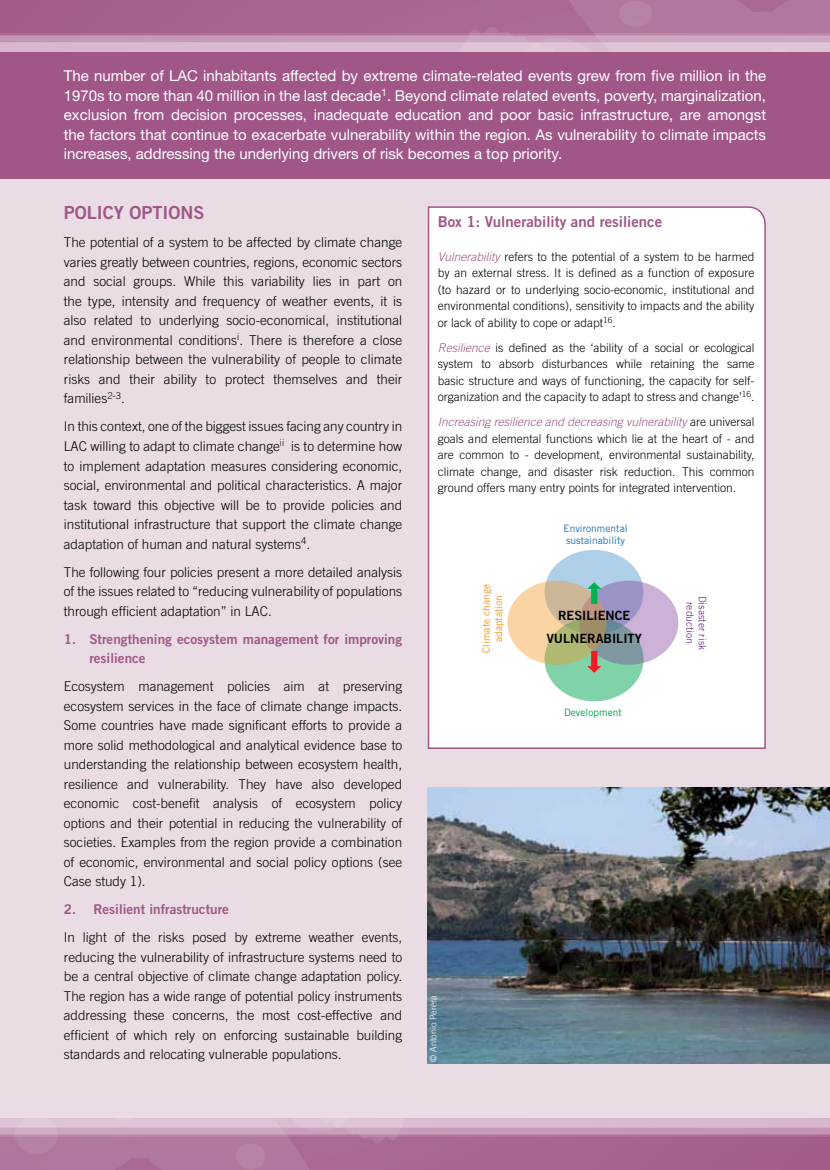
<style>
.page{position:relative;width:830px;height:1170px;background:#fff}
.page>*{position:absolute;margin:0;border:0;box-sizing:border-box;transform-origin:0 0}
.t1{font:18px "Trade Gothic LT Std Bd 2";color:#a05787}
.t2{font:15px/19.5px "Helvetica Neue LT Std";color:#fff;text-align:justify}
.t3{font:15px "Trade Gothic LT Std Bd 2";color:#a05787}
.t4{font:300 13.5px/19.5px "Trade Gothic LT Std";color:#000;text-align:justify}
.t5{font:13.5px/19.5px "Trade Gothic LT Std Bd 2";color:#a05787}
.t6{font:12.75px/23px "Trade Gothic LT Std Bd 2";color:#000;text-align:center}
.t7{font:300 12px/16.5px "Trade Gothic LT Std";color:#000;text-align:justify}
.t8{font:10.2px/12.3px "Trade Gothic LT Std";color:#1c75bc}
.t9{font:10.2px/12.3px "Trade Gothic LT Std";color:#f7941e;text-align:center}
.t10{font:10.2px/12.3px "Trade Gothic LT Std";color:#7f3f98;text-align:center}
.t11{font:10.2px "Trade Gothic LT Std";color:#00a651}
.t12{font:300 9px "Trade Gothic LT Std";color:#fff}
.s1{font-style:italic;color:#a05787}
</style>
<div class="page">
<div style="left:0;top:179px;width:829px;height:939px;background:#e9dce4"></div>
<div style="left:0;top:0;width:829px;height:179px;background:#a05787"></div>
<div style="left:427px;top:206px;width:339px;height:543px;background:#fff"></div>
<div style="left:544px;top:550px;width:99px;height:84px;background:#afcee7;border-radius:50%"></div>
<div style="left:544px;top:617px;width:99px;height:84px;background:#80d2a8;border-radius:50%"></div>
<svg style="left:579px;top:580px;width:99px;height:84px;background:#a9a2c3"></svg>
<svg style="left:507px;top:580px;width:99px;height:84px;background:#d4be90"></svg>
<svg style="left:586px;top:582px;width:15px;height:22px"></svg>
<svg style="left:586px;top:651px;width:15px;height:21px"></svg>
<svg style="left:0;top:1136px;width:829px;height:34px;background:#aa6c94"></svg>
<svg style="left:0;top:1118px;width:829px;height:18px;background:#d2adc6"></svg>
<svg style="left:0;top:0;width:829px;height:52px"></svg>
<svg style="left:0;top:33px;width:829px;height:18px;background:#cfa8c3"></svg>
<img style="left:427px;top:787px;width:402px;height:276px">
<p class="t2" style="left:64px;top:66px;width:703px">The number of LAC inhabitants affected by extreme climate-related events grew from five million in the 1970s to more than 40 million in the last decade<sup>1</sup>. Beyond climate related events, poverty, marginalization, exclusion from decision processes, inadequate education and poor basic infrastructure, are amongst the factors that continue to exacerbate vulnerability within the region. As vulnerability to climate impacts increases, addressing the underlying drivers of risk becomes a top priority.</p>
<h1 class="t1" style="left:64px;top:202px;width:140px">Policy optionS</h1>
<p class="t4" style="left:64px;top:232px;width:340px">The potential of a system to be affected by climate change varies greatly between countries, regions, economic sectors and social groups. While this variability lies in part on the type, intensity and frequency of weather events, it is also related to underlying socio-economical, institutional and environmental conditions<sup>i</sup>. There is therefore a close relationship between the vulnerability of people to climate risks and their ability to protect themselves and their families<sup>2-3</sup>.</p>
<p class="t4" style="left:64px;top:416px;width:340px">In this context, one of the biggest issues facing any country in LAC willing to adapt to climate change<sup>ii</sup> is to determine how to implement adaptation measures considering economic, social, environmental and political characteristics. A major task toward this objective will be to provide policies and institutional infrastructure that support the climate change adaptation of human and natural systems<sup>4</sup>.</p>
<p class="t4" style="left:64px;top:561px;width:340px">The following four policies present a more detailed analysis of the issues related to “reducing vulnerability of populations through efficient adaptation” in LAC.</p>
<p class="t5" style="left:89px;top:628px;width:314px;text-indent:-26px">1. Strengthening ecosystem management for improving resilience</p>
<p class="t4" style="left:64px;top:676px;width:340px">Ecosystem management policies aim at preserving ecosystem services in the face of climate change impacts.<br>Some countries have made significant efforts to provide a more solid methodological and analytical evidence base to understanding the relationship between ecosystem health, resilience and vulnerability. They have also developed economic cost-benefit analysis of ecosystem policy options and their potential in reducing the vulnerability of societies. Examples from the region provide a combination of economic, environmental and social policy options (see Case study 1).</p>
<p class="t5" style="left:64px;top:899px;width:166px">2. Resilient infrastructure</p>
<p class="t4" style="left:64px;top:927px;width:340px">In light of the risks posed by extreme weather events, reducing the vulnerability of infrastructure systems need to be a central objective of climate change adaptation policy.<br>The region has a wide range of potential policy instruments addressing these concerns, the most cost-effective and efficient of which rely on enforcing sustainable building standards and relocating vulnerable populations.</p>
<p class="t3" style="left:437px;top:212px;width:226px">Box 1: Vulnerability and resilience</p>
<p class="t7" style="left:437px;top:248px;width:318px"><span class="s1">Vulnerability</span> refers to the potential of a system to be harmed by an external stress. It is defined as a function of exposure (to hazard or to underlying socio-economic, institutional and environmental conditions), sensitivity to impacts and the ability or lack of ability to cope or adapt<sup>16</sup>.</p>
<p class="t7" style="left:437px;top:339px;width:318px"><span class="s1">Resilience</span> is defined as the ‘ability of a social or ecological system to absorb disturbances while retaining the same basic structure and ways of functioning, the capacity for self&shy;organization and the capacity to adapt to stress and change’<sup>16</sup>.</p>
<p class="t7" style="left:437px;top:413px;width:318px"><span class="s1">Increasing resilience and decreasing vulnerability</span> are universal goals and elemental functions which lie at the heart of - and are common to - development, environmental sustainability, climate change, and disaster risk reduction. This common ground offers many entry points for integrated intervention.</p>
<p class="t9" style="left:479px;top:653px;width:70px;rotate:-90deg">Climate change adaptation</p>
<p class="t8" style="left:563px;top:522px;width:66px">Environmental sustainability</p>
<p class="t6" style="left:546px;top:603px;width:97px">RESILIENCE<br>VULNERABILITY</p>
<p class="t11" style="left:563px;top:706px;width:59px">Development</p>
<p class="t10" style="left:708px;top:595px;width:56px;rotate:90deg">Disaster risk reduction</p>
<p class="t12" style="left:427px;top:1061px;width:68px;rotate:-90deg">© Antonio Perera</p>
</div>
